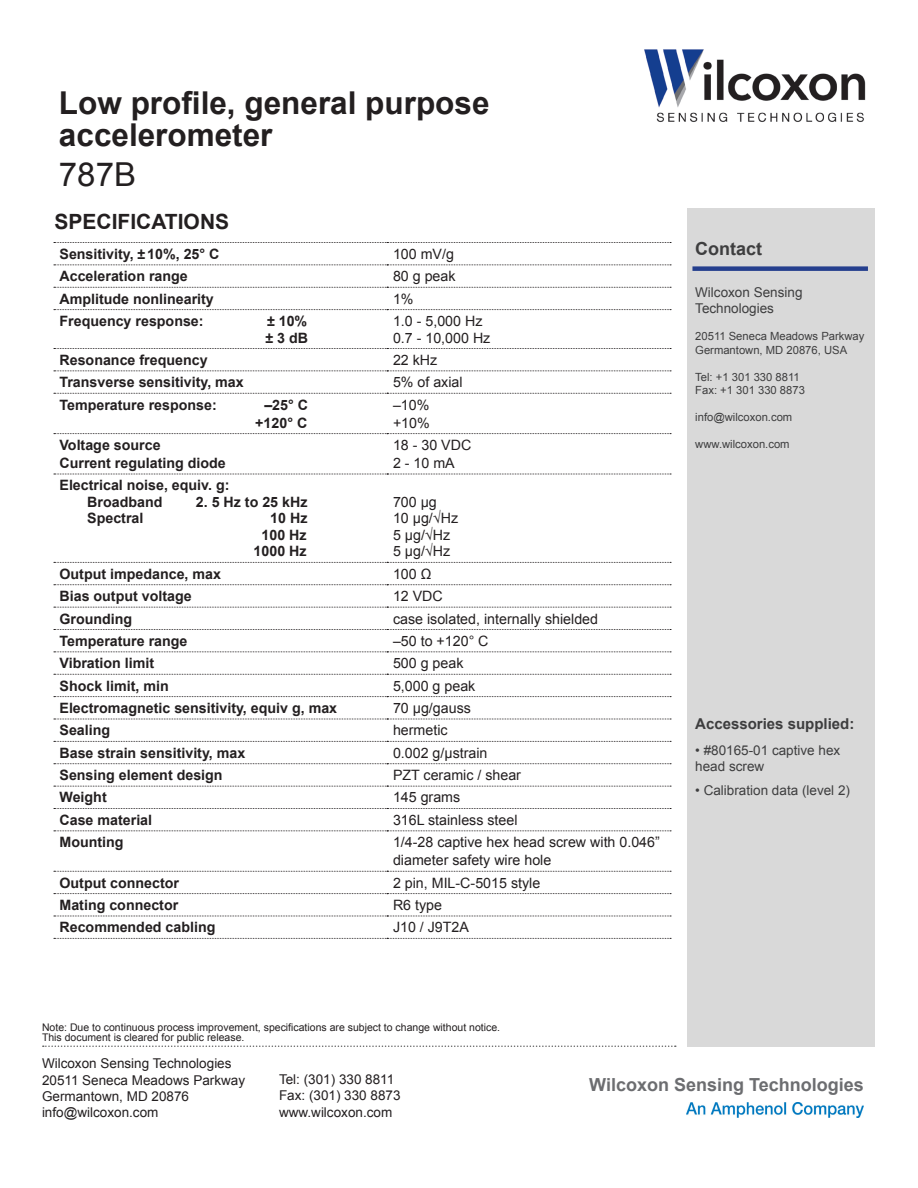
<style>
.page{position:relative;width:918px;height:1188px;background:#fff}
.page>*{position:absolute;margin:0;border:0;box-sizing:border-box;transform-origin:0 0}
.t1{font:33px "Arial";color:#231f20}
.t2{font:700 31.5px/31.5px "Arial";color:#231f20}
.t3{font:700 21px "Arial";color:#231f20}
.t4{font:700 18px "Arial";color:#6c6d70}
.t5{font:700 18px "Arial";color:#3e3e3f}
.t6{font:700 15px "Arial";color:#3e3e3f}
.t7{font:700 14.25px "Arial";color:#231f20}
.t8{font:14.25px/18px "Arial";color:#231f20}
.t9{font:13.5px "Arial";color:#231f20}
.t10{font:13.5px/16.2px "Arial";color:#3e3e3f}
.t11{font:11.25px "Arial";color:#3e3e3f}
.t12{font:10.5px "Arial";color:#231f20}
</style>
<div class="page">
<div style="left:687px;top:208px;width:187px;height:839px;background:#d9d9d9"></div>
<div style="left:692px;top:266px;width:176px;height:5px;background:#253f8e"></div>
<img style="left:687px;top:1102px;width:177px;height:16px">
<img style="left:644px;top:49px;width:222px;height:73px">
<svg style="left:43px;top:1046px;width:633px;height:1px"></svg>
<svg style="left:54px;top:242px;width:617px;height:1px"></svg>
<svg style="left:54px;top:265px;width:617px;height:1px"></svg>
<svg style="left:54px;top:287px;width:617px;height:1px"></svg>
<svg style="left:54px;top:309px;width:617px;height:1px"></svg>
<svg style="left:54px;top:348px;width:617px;height:1px"></svg>
<svg style="left:54px;top:371px;width:617px;height:1px"></svg>
<svg style="left:54px;top:393px;width:617px;height:1px"></svg>
<svg style="left:54px;top:433px;width:617px;height:1px"></svg>
<svg style="left:54px;top:474px;width:617px;height:1px"></svg>
<svg style="left:54px;top:562px;width:617px;height:1px"></svg>
<svg style="left:54px;top:584px;width:617px;height:1px"></svg>
<svg style="left:54px;top:607px;width:617px;height:1px"></svg>
<svg style="left:54px;top:629px;width:617px;height:1px"></svg>
<svg style="left:54px;top:651px;width:617px;height:1px"></svg>
<svg style="left:54px;top:674px;width:617px;height:1px"></svg>
<svg style="left:54px;top:696px;width:617px;height:1px"></svg>
<svg style="left:54px;top:719px;width:617px;height:1px"></svg>
<svg style="left:54px;top:741px;width:617px;height:1px"></svg>
<svg style="left:54px;top:763px;width:617px;height:1px"></svg>
<svg style="left:54px;top:786px;width:617px;height:1px"></svg>
<svg style="left:54px;top:808px;width:617px;height:1px"></svg>
<svg style="left:54px;top:830px;width:617px;height:1px"></svg>
<svg style="left:54px;top:871px;width:617px;height:1px"></svg>
<svg style="left:54px;top:893px;width:617px;height:1px"></svg>
<svg style="left:54px;top:916px;width:617px;height:1px"></svg>
<svg style="left:54px;top:938px;width:617px;height:1px"></svg>
<p class="t2" style="left:59px;top:89px;width:432px">Low profile, general purpose accelerometer</p>
<p class="t1" style="left:59px;top:152px;width:79px">787B</p>
<p class="t3" style="left:55px;top:208px;width:176px">SPECIFICATIONS</p>
<p class="t7" style="left:60px;top:244px;width:161px">Sensitivity, ±10%, 25° C</p>
<p class="t8" style="left:393px;top:245px;width:62px">100 mV/g</p>
<p class="t7" style="left:60px;top:267px;width:130px">Acceleration range</p>
<p class="t8" style="left:393px;top:267px;width:64px">80 g peak</p>
<p class="t7" style="left:60px;top:289px;width:156px">Amplitude nonlinearity</p>
<p class="t8" style="left:393px;top:290px;width:22px">1%</p>
<p class="t7" style="left:60px;top:311px;width:146px">Frequency response:</p>
<p class="t7" style="left:267px;top:311px;width:42px">± 10%</p>
<p class="t7" style="left:266px;top:328px;width:44px">± 3 dB</p>
<p class="t8" style="left:393px;top:312px;width:91px">1.0 - 5,000 Hz</p>
<p class="t8" style="left:393px;top:329px;width:99px">0.7 - 10,000 Hz</p>
<p class="t7" style="left:60px;top:350px;width:150px">Resonance frequency</p>
<p class="t8" style="left:393px;top:351px;width:46px">22 kHz</p>
<p class="t7" style="left:60px;top:373px;width:186px">Transverse sensitivity, max</p>
<p class="t8" style="left:393px;top:373px;width:71px">5% of axial</p>
<p class="t7" style="left:60px;top:395px;width:159px">Temperature response:</p>
<p class="t7" style="left:264px;top:395px;width:45px">–25° C</p>
<p class="t7" style="left:255px;top:413px;width:54px">+120° C</p>
<p class="t8" style="left:393px;top:396px;width:38px">–10%</p>
<p class="t8" style="left:393px;top:414px;width:38px">+10%</p>
<p class="t7" style="left:60px;top:435px;width:103px">Voltage source</p>
<p class="t7" style="left:60px;top:453px;width:168px">Current regulating diode</p>
<p class="t7" style="left:60px;top:476px;width:172px">Electrical noise, equiv. g:</p>
<p class="t7" style="left:87px;top:492px;width:77px">Broadband</p>
<p class="t7" style="left:196px;top:492px;width:113px">2. 5 Hz to 25 kHz</p>
<p class="t7" style="left:87px;top:509px;width:58px">Spectral</p>
<p class="t7" style="left:270px;top:509px;width:39px">10 Hz</p>
<p class="t7" style="left:262px;top:525px;width:47px">100 Hz</p>
<p class="t7" style="left:254px;top:542px;width:55px">1000 Hz</p>
<p class="t8" style="left:393px;top:436px;width:80px">18 - 30 VDC</p>
<p class="t8" style="left:393px;top:454px;width:63px">2 - 10 mA</p>
<p class="t8" style="left:393px;top:493px;width:45px">700 μg</p>
<p class="t8" style="left:393px;top:510px;width:67px">10 μg/√Hz</p>
<p class="t8" style="left:393px;top:526px;width:59px">5 μg/√Hz</p>
<p class="t8" style="left:393px;top:543px;width:59px">5 μg/√Hz</p>
<p class="t7" style="left:60px;top:564px;width:163px">Output impedance, max</p>
<p class="t8" style="left:393px;top:565px;width:40px">100 Ω</p>
<p class="t7" style="left:60px;top:587px;width:134px">Bias output voltage</p>
<p class="t8" style="left:393px;top:587px;width:51px">12 VDC</p>
<p class="t7" style="left:60px;top:609px;width:74px">Grounding</p>
<p class="t8" style="left:393px;top:610px;width:207px">case isolated, internally shielded</p>
<p class="t7" style="left:60px;top:631px;width:130px">Temperature range</p>
<p class="t8" style="left:393px;top:632px;width:97px">–50 to +120° C</p>
<p class="t7" style="left:60px;top:654px;width:96px">Vibration limit</p>
<p class="t8" style="left:393px;top:654px;width:72px">500 g peak</p>
<p class="t7" style="left:60px;top:676px;width:111px">Shock limit, min</p>
<p class="t8" style="left:393px;top:677px;width:84px">5,000 g peak</p>
<p class="t7" style="left:60px;top:698px;width:279px">Electromagnetic sensitivity, equiv g, max</p>
<p class="t8" style="left:393px;top:699px;width:79px">70 μg/gauss</p>
<p class="t7" style="left:60px;top:721px;width:52px">Sealing</p>
<p class="t8" style="left:393px;top:722px;width:56px">hermetic</p>
<p class="t7" style="left:60px;top:743px;width:187px">Base strain sensitivity, max</p>
<p class="t8" style="left:393px;top:744px;width:96px">0.002 g/μstrain</p>
<p class="t7" style="left:60px;top:766px;width:165px">Sensing element design</p>
<p class="t8" style="left:393px;top:766px;width:130px">PZT ceramic / shear</p>
<p class="t7" style="left:60px;top:788px;width:49px">Weight</p>
<p class="t8" style="left:393px;top:789px;width:69px">145 grams</p>
<p class="t7" style="left:60px;top:810px;width:94px">Case material</p>
<p class="t8" style="left:393px;top:811px;width:126px">316L stainless steel</p>
<p class="t7" style="left:60px;top:833px;width:66px">Mounting</p>
<p class="t8" style="left:393px;top:833px;width:268px">1/4-28 captive hex head screw with 0.046” diameter safety wire hole</p>
<p class="t7" style="left:60px;top:873px;width:121px">Output connector</p>
<p class="t8" style="left:393px;top:874px;width:149px">2 pin, MIL-C-5015 style</p>
<p class="t7" style="left:60px;top:895px;width:120px">Mating connector</p>
<p class="t8" style="left:393px;top:896px;width:51px">R6 type</p>
<p class="t7" style="left:60px;top:918px;width:157px">Recommended cabling</p>
<p class="t8" style="left:393px;top:919px;width:78px">J10 / J9T2A</p>
<p class="t12" style="left:42px;top:1020px;width:460px">Note: Due to continuous process improvement, specifications are subject to change without notice.</p>
<p class="t12" style="left:42px;top:1030px;width:204px">This document is cleared for public release.</p>
<p class="t5" style="left:695px;top:236px;width:68px">Contact</p>
<p class="t10" style="left:695px;top:285px;width:109px">Wilcoxon Sensing<br>Technologies</p>
<p class="t11" style="left:695px;top:329px;width:171px">20511 Seneca Meadows Parkway</p>
<p class="t11" style="left:695px;top:343px;width:153px">Germantown, MD 20876, USA</p>
<p class="t11" style="left:695px;top:370px;width:106px">Tel: +1 301 330 8811</p>
<p class="t11" style="left:695px;top:383px;width:111px">Fax: +1 301 330 8873</p>
<p class="t11" style="left:695px;top:410px;width:99px">info@wilcoxon.com</p>
<p class="t11" style="left:695px;top:437px;width:96px">www.wilcoxon.com</p>
<p class="t6" style="left:695px;top:713px;width:161px">Accessories supplied:</p>
<p class="t10" style="left:695px;top:743px;width:147px">• #80165-01 captive hex head screw</p>
<p class="t10" style="left:695px;top:782px;width:156px">• Calibration data (level 2)</p>
<p class="t9" style="left:42px;top:1055px;width:191px">Wilcoxon Sensing Technologies</p>
<p class="t9" style="left:42px;top:1071px;width:205px">20511 Seneca Meadows Parkway</p>
<p class="t9" style="left:42px;top:1087px;width:149px">Germantown, MD 20876</p>
<p class="t9" style="left:42px;top:1103px;width:118px">info@wilcoxon.com</p>
<p class="t9" style="left:279px;top:1071px;width:117px">Tel: (301) 330 8811</p>
<p class="t9" style="left:279px;top:1087px;width:123px">Fax: (301) 330 8873</p>
<p class="t9" style="left:279px;top:1103px;width:115px">www.wilcoxon.com</p>
<p class="t4" style="left:589px;top:1073px;width:276px">Wilcoxon Sensing Technologies</p>
</div>
